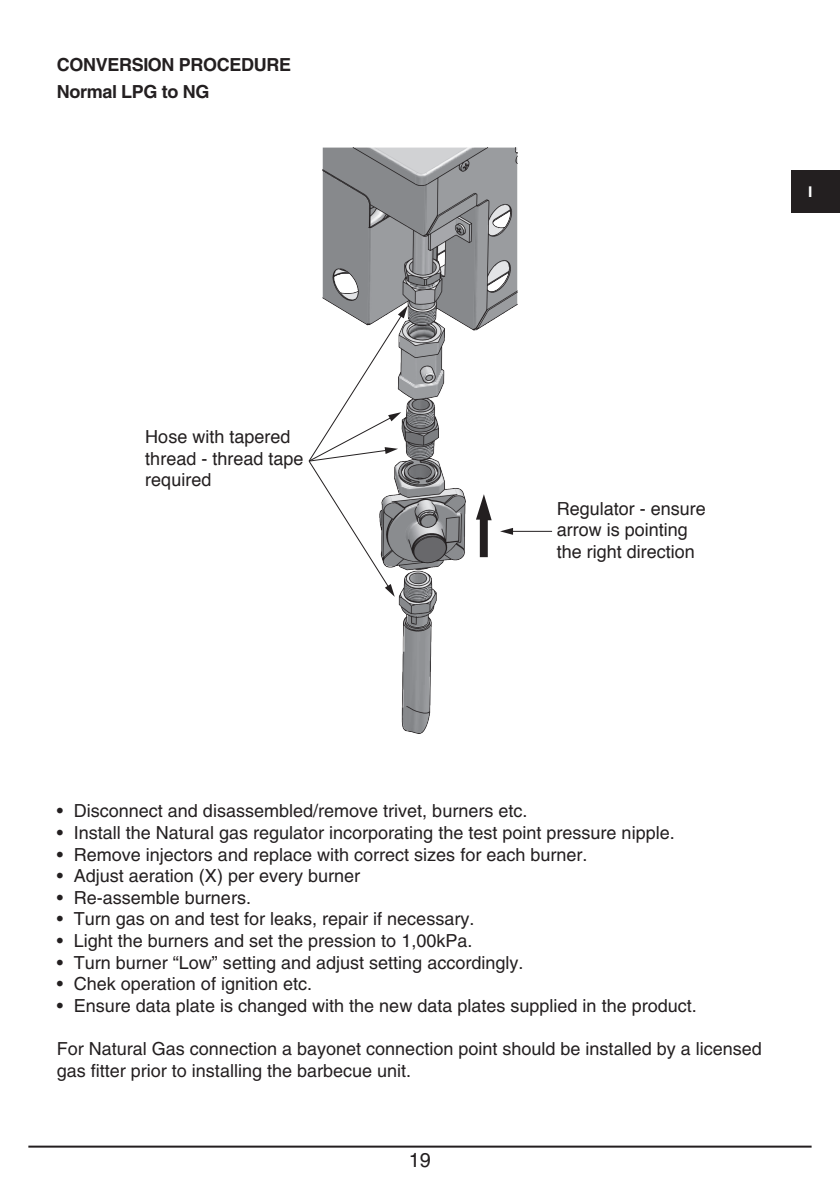
<style>
.page{position:relative;width:840px;height:1191px;background:#fff}
.page>*{position:absolute;margin:0;border:0;box-sizing:border-box;transform-origin:0 0}
.t1{font:20px "Helvetica";color:#231f20}
.t2{font:18px/21.6px "Helvetica";color:#231f20}
.t3{font:700 18px/27.2px "Helvetica";letter-spacing:-.02em;color:#231f20}
.t4{font:700 14.8px "Helvetica";color:#fff;scale:1.05 1}
</style>
<div class="page">
<hr style="left:28px;top:1145px;width:783px;height:2px;background:#231f20">
<div style="left:791px;top:170px;width:48px;height:43px;background:#231f20"></div>
<img style="left:322px;top:148px;width:195px;height:585px">
<hr style="left:510px;top:531px;width:41px;height:1px;background:#231f20">
<svg style="left:499px;top:528px;width:13px;height:7px"></svg>
<svg style="left:475px;top:494px;width:16px;height:63px"></svg>
<svg style="left:308px;top:305px;width:99px;height:292px"></svg>
<p class="t3" style="left:57px;top:50px;width:236px">CONVERSION PROCEDURE<br>Normal LPG to NG</p>
<p class="t2" style="left:145px;top:425px;width:160px">Hose with tapered thread - thread tape required</p>
<p class="t4" style="left:807px;top:183px;width:6px">I</p>
<p class="t2" style="left:556px;top:497px;width:151px">Regulator - ensure arrow is pointing the right direction</p>
<p class="t2" style="left:57px;top:800px;width:472px">• Disconnect and disassembled/remove trivet, burners etc.</p>
<p class="t2" style="left:57px;top:822px;width:619px">• Install the Natural gas regulator incorporating the test point pressure nipple.</p>
<p class="t2" style="left:57px;top:843px;width:532px">• Remove injectors and replace with correct sizes for each burner.</p>
<p class="t2" style="left:57px;top:865px;width:305px">• Adjust aeration (X) per every burner</p>
<p class="t2" style="left:57px;top:886px;width:196px">• Re-assemble burners.</p>
<p class="t2" style="left:57px;top:908px;width:419px">• Turn gas on and test for leaks, repair if necessary.</p>
<p class="t2" style="left:57px;top:930px;width:417px">• Light the burners and set the pression to 1,00kPa.</p>
<p class="t2" style="left:57px;top:951px;width:468px">• Turn burner “Low” setting and adjust setting accordingly.</p>
<p class="t2" style="left:57px;top:973px;width:257px">• Chek operation of ignition etc.</p>
<p class="t2" style="left:57px;top:994px;width:641px">• Ensure data plate is changed with the new data plates supplied in the product.</p>
<p class="t2" style="left:57px;top:1038px;width:706px">For Natural Gas connection a bayonet connection point should be installed by a licensed gas fitter prior to installing the barbecue unit.</p>
<p class="t1" style="left:408px;top:1148px;width:24px">19</p>
</div>
